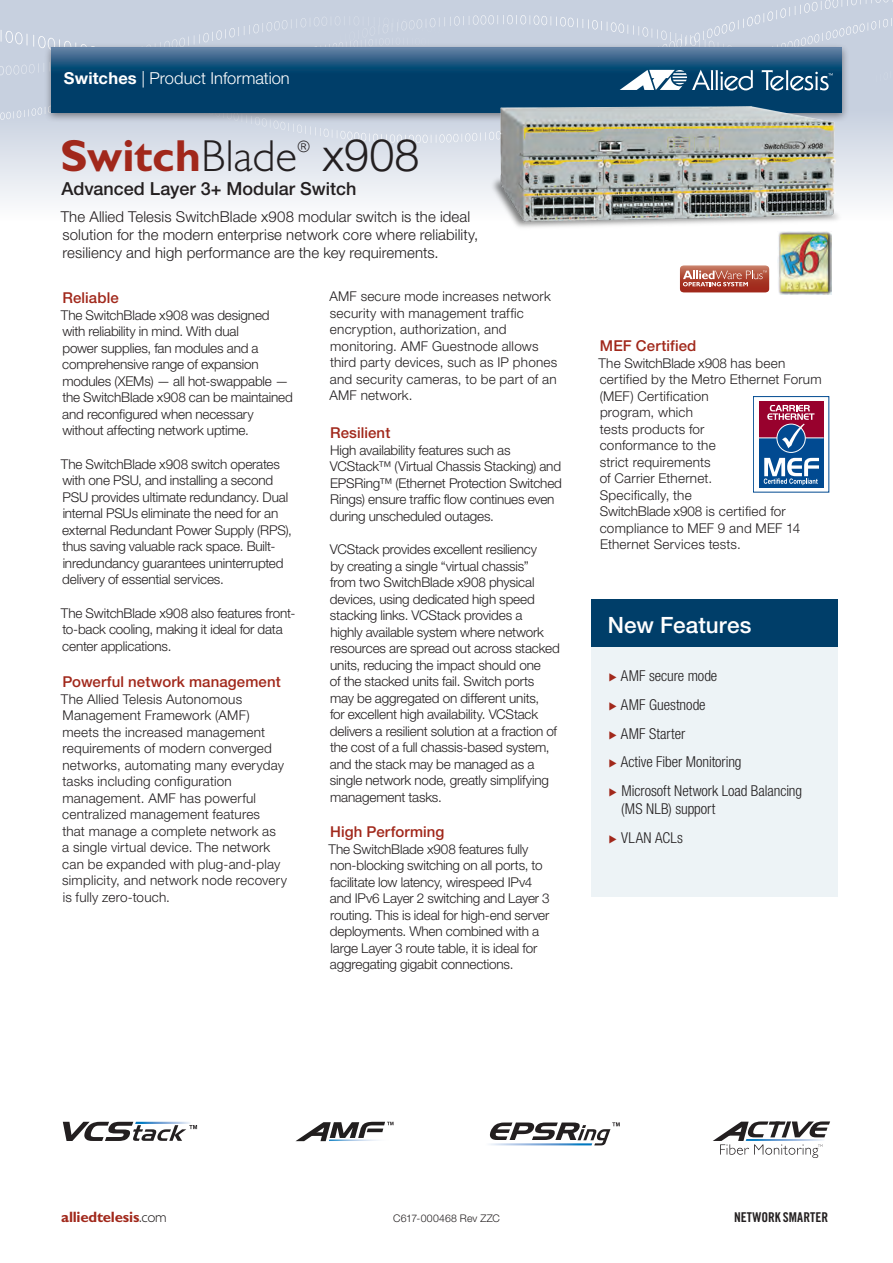
<style>
.page{position:relative;width:893px;height:1263px;background:#fff}
.page>*{position:absolute;margin:0;border:0;box-sizing:border-box;transform-origin:0 0}
.t1{font:700 45px "Gill Sans Std";letter-spacing:-.005em;color:#a1281b}
.t2{font:300 45px "Helvetica Neue";color:#231f20}
.t3{font:500 22.5px "Helvetica Neue";letter-spacing:.005em;color:#fff}
.t4{font:500 18px "Helvetica Neue";color:#231f20}
.t5{font:300 16.5px "Helvetica Neue";color:#fff}
.t6{font:300 15.75px "Gill Sans Std";color:#231f20}
.t7{font:300 15px/18px "Helvetica Neue";letter-spacing:.005em;color:#231f20}
.t8{font:300 condensed 15px/28.7px "Helvetica Neue";color:#231f20}
.t9{font:500 15px "Helvetica Neue";letter-spacing:.005em;color:#a1281b}
.t10{font:700 15px "Gill Sans Std";letter-spacing:-.015em;color:#a1281b}
.t11{font:300 13.5px/16.5px "Helvetica Neue";letter-spacing:-.01em;color:#231f20}
.t12{font:300 13.5px/16.5px "Helvetica Neue";letter-spacing:.015em;color:#231f20}
.t13{font:13.5px "Trade Gothic Bold Cond Twenty";color:#231f20}
.t14{font:300 10.5px "Helvetica Neue";letter-spacing:.02em;color:#231f20}
.s1{font-weight:700}
.s2{font-weight:300;color:#231f20}
.s3{font-family:"Allied Telesis";font-stretch:normal;font-size:13.5px;color:#a1281b}
</style>
<div class="page">
<div style="left:0;top:0;width:893px;height:221px;background:linear-gradient(to bottom,#bac6d8,#f0f2f6)"></div>
<svg style="left:339px;top:38px;width:94px;height:5px"></svg>
<svg style="left:0;top:27px;width:97px;height:32px;background:#c9d2e0"></svg>
<svg style="left:282px;top:16px;width:126px;height:14px;background:#c9d1e0"></svg>
<svg style="left:869px;top:64px;width:24px;height:20px"></svg>
<svg style="left:454px;top:15px;width:93px;height:11px"></svg>
<svg style="left:812px;top:0;width:81px;height:34px;background:#cad2e0"></svg>
<div style="left:43px;top:43px;width:807px;height:80px;background:#231f20;opacity:.5"></div>
<svg style="left:51px;top:48px;width:791px;height:64px;background:#235880"></svg>
<svg style="left:762px;top:70px;width:71px;height:21px"></svg>
<svg style="left:183px;top:70px;width:570px;height:45px;background:#0e4871"></svg>
<img style="left:489px;top:106px;width:353px;height:122px">
<div style="left:753px;top:396px;width:76px;height:96px;border:1px solid #014a91"></div>
<div style="left:759px;top:404px;width:65px;height:83px;background:#014a91"></div>
<div style="left:759px;top:402px;width:65px;height:36px;background:#98012d"></div>
<hr style="left:758px;top:438px;width:66px;height:1px;background:#fff">
<div style="left:777px;top:424px;width:28px;height:29px;border:1px solid #fff;border-radius:50%"></div>
<svg style="left:767px;top:405px;width:47px;height:43px"></svg>
<svg style="left:764px;top:458px;width:55px;height:27px"></svg>
<svg style="left:680px;top:265px;width:89px;height:27px;background:#bc6757"></svg>
<img style="left:777px;top:232px;width:55px;height:62px">
<svg style="left:489px;top:1122px;width:131px;height:23px"></svg>
<svg style="left:296px;top:1122px;width:97px;height:19px"></svg>
<svg style="left:63px;top:1122px;width:134px;height:19px"></svg>
<svg style="left:713px;top:1121px;width:117px;height:37px"></svg>
<div style="left:591px;top:607px;width:247px;height:289px;background:#edf3f6"></div>
<div style="left:591px;top:600px;width:246px;height:47px;background:#003e69"></div>
<p class="t5" style="left:64px;top:68px;width:227px"><span class="s1">Switches</span> | Product Information</p>
<h1 class="t1" style="left:61px;top:129px;width:238px">Switch<span class="s2">Blade</span></h1>
<p class="t6" style="left:297px;top:137px;width:14px">®</p>
<h1 class="t2" style="left:322px;top:127px;width:99px">x908</h1>
<h3 class="t4" style="left:61px;top:178px;width:296px">Advanced Layer 3+ Modular Switch</h3>
<p class="t7" style="left:61px;top:207px;width:419px">The Allied Telesis SwitchBlade x908 modular switch is the ideal solution for the modern enterprise network core where reliability, resiliency and high performance are the key requirements.</p>
<p class="t12" style="left:329px;top:288px;width:229px">AMF secure mode increases network security with management traffic encryption, authorization, and monitoring. AMF Guestnode allows third party devices, such as IP phones and security cameras, to be part of an<br>AMF network.</p>
<p class="t9" style="left:330px;top:424px;width:62px">Resilient</p>
<p class="t11" style="left:330px;top:441px;width:234px">High availability features such as VCStack™ (Virtual Chassis Stacking) and EPSRing™ (Ethernet Protection Switched Rings) ensure traffic flow continues even during unscheduled outages.</p>
<p class="t11" style="left:330px;top:541px;width:231px">VCStack provides excellent resiliency<br>by creating a single “virtual chassis”<br>from two SwitchBlade x908 physical devices, using dedicated high speed stacking links. VCStack provides a<br>highly available system where network resources are spread out across stacked units, reducing the impact should one<br>of the stacked units fail. Switch ports may be aggregated on different units,<br>for excellent high availability. VCStack delivers a resilient solution at a fraction of the cost of a full chassis-based system, and the stack may be managed as a single network node, greatly simplifying management tasks.</p>
<p class="t9" style="left:330px;top:823px;width:116px">High Performing</p>
<p class="t11" style="left:329px;top:840px;width:223px">The SwitchBlade x908 features fully non-blocking switching on all ports, to facilitate low latency, wirespeed IPv4 and IPv6 Layer 2 switching and Layer 3 routing. This is ideal for high-end server deployments. When combined with a large Layer 3 route table, it is ideal for aggregating gigabit connections.</p>
<p class="t9" style="left:62px;top:289px;width:58px">Reliable</p>
<p class="t11" style="left:61px;top:306px;width:233px">The SwitchBlade x908 was designed with reliability in mind. With dual<br>power supplies, fan modules and a comprehensive range of expansion modules (XEMs) — all hot-swappable — the SwitchBlade x908 can be maintained and reconfigured when necessary without affecting network uptime.</p>
<p class="t11" style="left:61px;top:455px;width:232px">The SwitchBlade x908 switch operates with one PSU, and installing a second PSU provides ultimate redundancy. Dual internal PSUs eliminate the need for an external Redundant Power Supply (RPS), thus saving valuable rack space. Built&shy;inredundancy guarantees uninterrupted delivery of essential services.</p>
<p class="t11" style="left:61px;top:604px;width:236px">The SwitchBlade x908 also features front&shy;to-back cooling, making it ideal for data center applications.</p>
<p class="t9" style="left:62px;top:673px;width:220px">Powerful network management</p>
<p class="t12" style="left:61px;top:690px;width:227px">The Allied Telesis Autonomous<br>Management Framework (AMF) meets the increased management requirements of modern converged networks, automating many everyday tasks including configuration management. AMF has powerful centralized management features<br>that manage a complete network as<br>a single virtual device. The network can be expanded with plug-and-play simplicity, and network node recovery is fully zero-touch.</p>
<p class="t9" style="left:600px;top:337px;width:98px">MEF Certified</p>
<p class="t12" style="left:598px;top:354px;width:225px">The SwitchBlade x908 has been certified by the Metro Ethernet Forum (MEF) Certification<br>program, which<br>tests products for<br>conformance to the<br>strict requirements<br>of Carrier Ethernet.<br>Specifically, the<br>SwitchBlade x908 is certified for compliance to MEF 9 and MEF 14<br>Ethernet Services tests.</p>
<h2 class="t3" style="left:608px;top:611px;width:145px">New Features</h2>
<p class="t8" style="left:609px;top:661px;width:195px"><span class="s3">ۼ</span> AMF secure mode<br><span class="s3">ۼ</span> AMF Guestnode<br><span class="s3">ۼ</span> AMF Starter<br><span class="s3">ۼ</span> Active Fiber Monitoring<br><span class="s3">ۼ</span> Microsoft Network Load Balancing</p>
<p class="t8" style="left:609px;top:794px;width:108px;text-indent:12px">(MS NLB) support <span class="s3">ۼ</span> VLAN ACLs</p>
<p class="t10" style="left:61px;top:1208px;width:107px">alliedtelesis<span class="s2">.com</span></p>
<p class="t13" style="left:734px;top:1208px;width:96px">NETWORK SMARTER</p>
<p class="t14" style="left:393px;top:1212px;width:108px">C617-000468 Rev ZZC</p>
</div>
